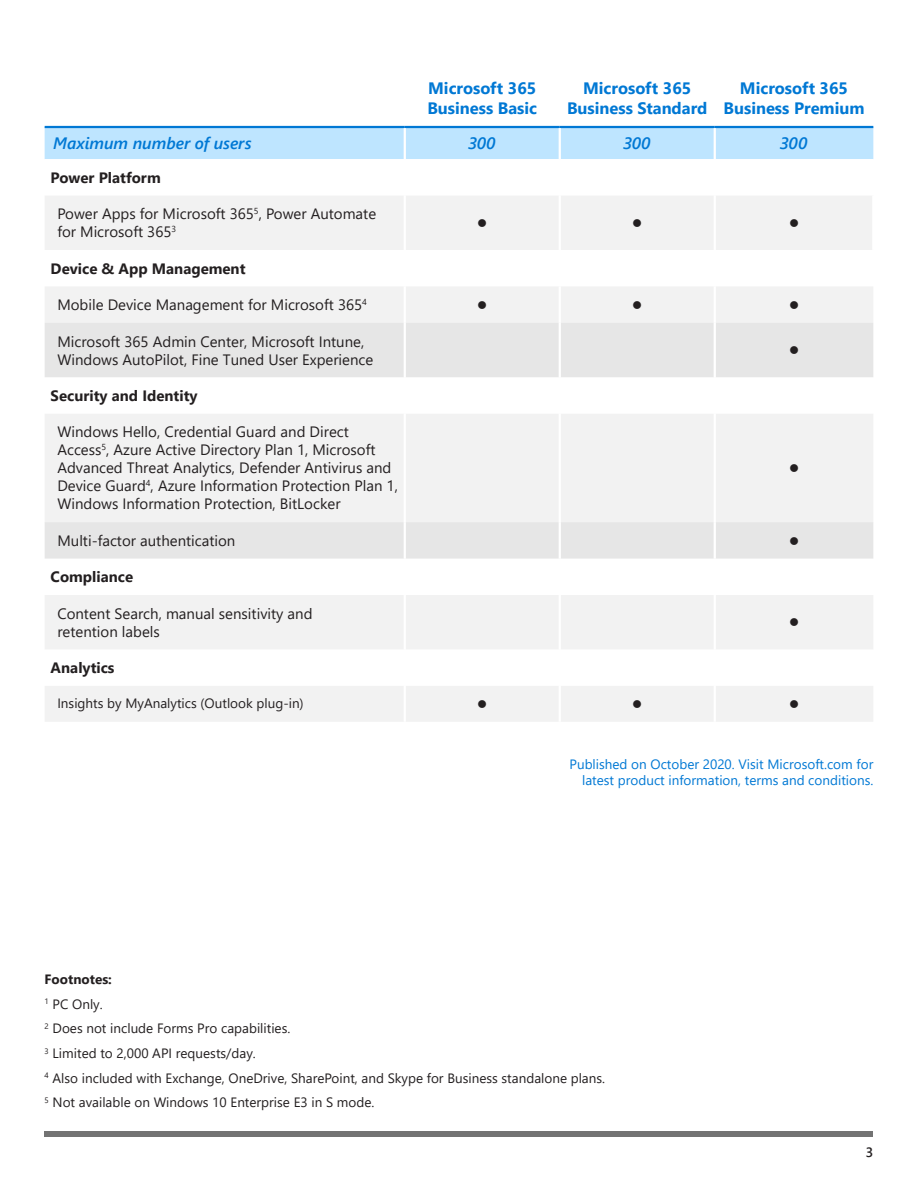
<style>
.page{position:relative;width:918px;height:1188px;background:#fff}
.page>*{position:absolute;margin:0;border:0;box-sizing:border-box;transform-origin:0 0}
.Table_heading_1{font:700 16.5px "Segoe UI";color:#0078d4}
.Table_subheading_2{font:italic 600 16.5px "Segoe UI";color:#0078d4}
.Table_text{font:15px/18px "Segoe UI";color:#231f20}
.Table_subheadings{font:700 15px "Segoe UI";color:#231f20}
.Table_text-2{font:13.5px "Segoe UI";color:#231f20}
.t1{font:13.5px/16.2px "Segoe UI";color:#0078d4;text-align:right}
.t2{font:13.5px "Wingdings";color:#231f20}
.t3{font:700 13.5px "Segoe UI";color:#231f20}
.t4{font:600 13.5px "Segoe UI";color:#231f20}
</style>
<div class="page">
<div style="left:45px;top:128px;width:828px;height:31px;background:#bee5ff"></div>
<svg style="left:45px;top:196px;width:828px;height:526px;fill:#f2f2f2"></svg>
<svg style="left:406px;top:196px;width:467px;height:127px;fill:#f2f2f2"></svg>
<svg style="left:45px;top:323px;width:359px;height:236px;fill:#f2f2f2"></svg>
<svg style="left:406px;top:323px;width:467px;height:236px;fill:#f2f2f2"></svg>
<hr style="left:45px;top:126px;width:360px;height:2px;background:#0078d4">
<hr style="left:405px;top:126px;width:155px;height:2px;background:#0078d4">
<hr style="left:560px;top:126px;width:155px;height:2px;background:#0078d4">
<hr style="left:715px;top:126px;width:158px;height:2px;background:#0078d4">
<hr style="left:404px;top:128px;width:2px;height:31px;background:#fff">
<hr style="left:559px;top:128px;width:2px;height:31px;background:#fff">
<hr style="left:714px;top:128px;width:2px;height:31px;background:#fff">
<hr style="left:714px;top:196px;width:2px;height:54px;background:#fff">
<hr style="left:872px;top:196px;width:2px;height:54px;background:#fff">
<hr style="left:404px;top:196px;width:2px;height:54px;background:#fff">
<hr style="left:404px;top:250px;width:2px;height:36px;background:#fff">
<hr style="left:714px;top:250px;width:2px;height:36px;background:#fff">
<hr style="left:404px;top:286px;width:2px;height:37px;background:#fff">
<hr style="left:559px;top:286px;width:2px;height:37px;background:#fff">
<hr style="left:714px;top:286px;width:2px;height:37px;background:#fff">
<hr style="left:404px;top:323px;width:2px;height:54px;background:#fff">
<hr style="left:559px;top:323px;width:2px;height:54px;background:#fff">
<hr style="left:714px;top:323px;width:2px;height:54px;background:#fff">
<hr style="left:404px;top:377px;width:2px;height:37px;background:#fff">
<hr style="left:559px;top:377px;width:2px;height:37px;background:#fff">
<hr style="left:714px;top:377px;width:2px;height:37px;background:#fff">
<hr style="left:404px;top:414px;width:2px;height:108px;background:#fff">
<hr style="left:559px;top:414px;width:2px;height:108px;background:#fff">
<hr style="left:714px;top:414px;width:2px;height:108px;background:#fff">
<hr style="left:404px;top:522px;width:2px;height:37px;background:#fff">
<hr style="left:559px;top:522px;width:2px;height:37px;background:#fff">
<hr style="left:714px;top:522px;width:2px;height:37px;background:#fff">
<hr style="left:404px;top:559px;width:2px;height:36px;background:#fff">
<hr style="left:559px;top:559px;width:2px;height:36px;background:#fff">
<hr style="left:714px;top:559px;width:2px;height:36px;background:#fff">
<hr style="left:404px;top:595px;width:2px;height:54px;background:#fff">
<hr style="left:559px;top:595px;width:2px;height:54px;background:#fff">
<hr style="left:714px;top:595px;width:2px;height:54px;background:#fff">
<hr style="left:404px;top:649px;width:2px;height:37px;background:#fff">
<hr style="left:559px;top:649px;width:2px;height:37px;background:#fff">
<hr style="left:714px;top:649px;width:2px;height:37px;background:#fff">
<hr style="left:404px;top:686px;width:2px;height:36px;background:#fff">
<hr style="left:559px;top:686px;width:2px;height:36px;background:#fff">
<hr style="left:714px;top:686px;width:2px;height:36px;background:#fff">
<hr style="left:559px;top:196px;width:2px;height:54px;background:#fff">
<div style="left:45px;top:1132px;width:828px;height:5px;background:#737373"></div>
<p class="Table_heading_1" style="left:428px;top:73px;width:110px">Microsoft 365</p>
<p class="Table_heading_1" style="left:427px;top:93px;width:111px">Business Basic</p>
<p class="Table_heading_1" style="left:583px;top:73px;width:110px">Microsoft 365</p>
<p class="Table_heading_1" style="left:567px;top:93px;width:142px">Business Standard</p>
<p class="Table_heading_1" style="left:740px;top:73px;width:110px">Microsoft 365</p>
<p class="Table_heading_1" style="left:724px;top:93px;width:142px">Business Premium</p>
<p class="Table_subheading_2" style="left:53px;top:128px;width:200px">Maximum number of users</p>
<p class="Table_subheading_2" style="left:469px;top:128px;width:28px">300</p>
<p class="Table_subheading_2" style="left:624px;top:128px;width:28px">300</p>
<p class="Table_subheading_2" style="left:781px;top:128px;width:28px">300</p>
<p class="Table_subheadings" style="left:51px;top:163px;width:112px">Power Platform</p>
<p class="Table_text" style="left:57px;top:204px;width:320px">Power Apps for Microsoft 365<sup>5</sup>, Power Automate for Microsoft 365<sup>3</sup></p>
<p class="t2" style="left:477px;top:216px;width:12px">●</p>
<p class="t2" style="left:632px;top:216px;width:12px">●</p>
<p class="t2" style="left:789px;top:216px;width:12px">●</p>
<p class="Table_subheadings" style="left:51px;top:254px;width:196px">Device &amp; App Management</p>
<p class="Table_text" style="left:57px;top:294px;width:311px">Mobile Device Management for Microsoft 365<sup>4</sup></p>
<p class="t2" style="left:477px;top:298px;width:12px">●</p>
<p class="t2" style="left:632px;top:298px;width:12px">●</p>
<p class="t2" style="left:789px;top:298px;width:12px">●</p>
<p class="Table_text" style="left:57px;top:331px;width:317px">Microsoft 365 Admin Center, Microsoft Intune,<br>Windows AutoPilot, Fine Tuned User Experience</p>
<p class="t2" style="left:789px;top:343px;width:12px">●</p>
<p class="Table_subheadings" style="left:51px;top:381px;width:148px">Security and Identity</p>
<p class="Table_text" style="left:57px;top:422px;width:342px">Windows Hello, Credential Guard and Direct Access<sup>5</sup>, Azure Active Directory Plan 1, Microsoft Advanced Threat Analytics, Defender Antivirus and Device Guard<sup>4</sup>, Azure Information Protection Plan 1, Windows Information Protection, BitLocker</p>
<p class="t2" style="left:789px;top:461px;width:12px">●</p>
<p class="Table_text" style="left:57px;top:530px;width:180px">Multi-factor authentication</p>
<p class="t2" style="left:789px;top:533px;width:12px">●</p>
<p class="Table_subheadings" style="left:51px;top:563px;width:84px">Compliance</p>
<p class="Table_text" style="left:57px;top:603px;width:257px">Content Search, manual sensitivity and retention labels</p>
<p class="t2" style="left:789px;top:615px;width:12px">●</p>
<p class="Table_subheadings" style="left:51px;top:654px;width:65px">Analytics</p>
<p class="Table_text-2" style="left:57px;top:691px;width:248px">Insights by MyAnalytics (Outlook plug-in)</p>
<p class="t2" style="left:477px;top:697px;width:12px">●</p>
<p class="t2" style="left:632px;top:697px;width:12px">●</p>
<p class="t2" style="left:789px;top:697px;width:12px">●</p>
<p class="t1" style="left:570px;top:755px;width:305px">Published on October 2020. Visit Microsoft.com for latest product information, terms and conditions.</p>
<p class="t3" style="left:45px;top:966px;width:69px">Footnotes:</p>
<p class="Table_text-2" style="left:45px;top:991px;width:60px"><sup>1</sup> PC Only.</p>
<p class="Table_text-2" style="left:45px;top:1016px;width:247px"><sup>2</sup> Does not include Forms Pro capabilities.</p>
<p class="Table_text-2" style="left:45px;top:1040px;width:213px"><sup>3</sup> Limited to 2,000 API requests/day.</p>
<p class="Table_text-2" style="left:45px;top:1065px;width:562px"><sup>4</sup> Also included with Exchange, OneDrive, SharePoint, and Skype for Business standalone plans.</p>
<p class="Table_text-2" style="left:45px;top:1090px;width:331px"><sup>5</sup> Not available on Windows 10 Enterprise E3 in S mode.</p>
<p class="t4" style="left:866px;top:1139px;width:9px">3</p>
</div>
